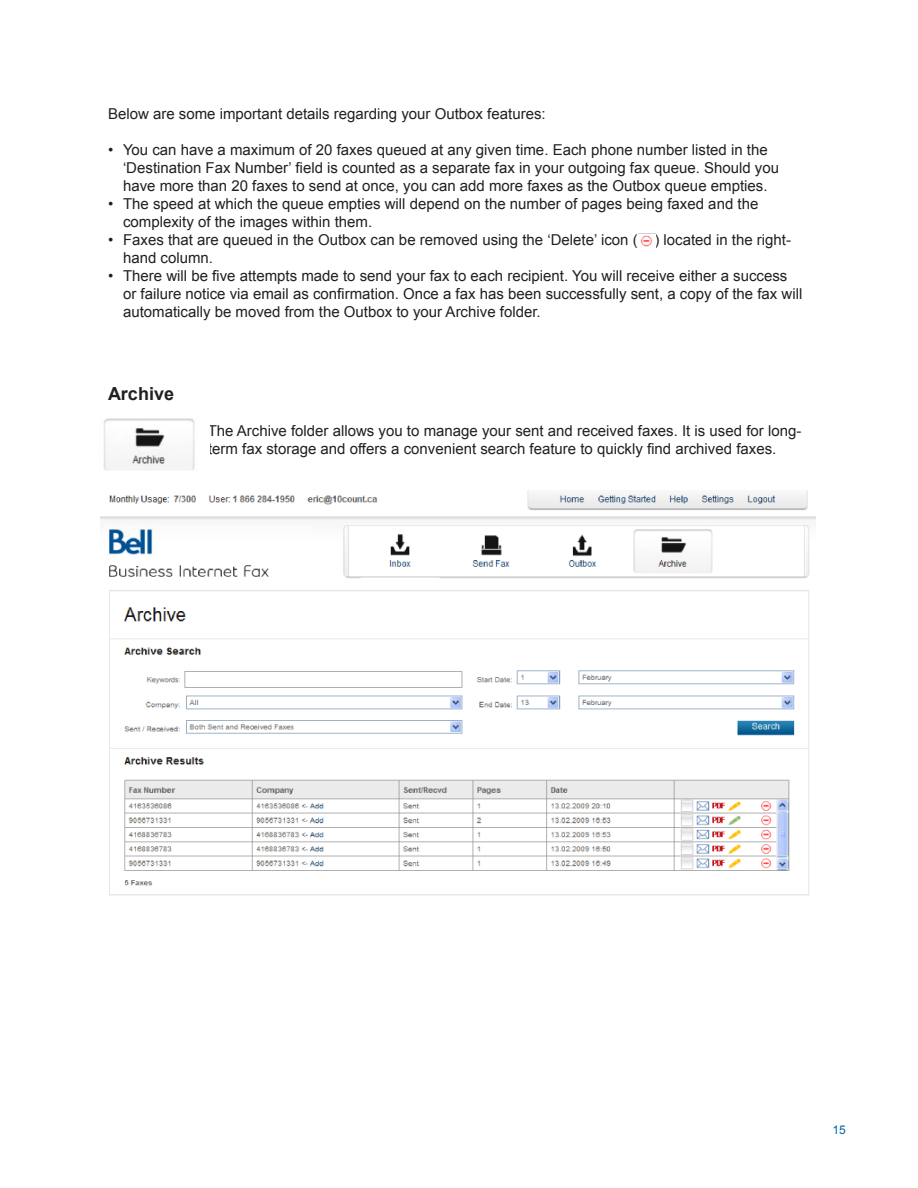
<style>
.page{position:relative;width:918px;height:1188px;background:#fff}
.page>*{position:absolute;margin:0;border:0;box-sizing:border-box;transform-origin:0 0}
.t1{font:700 18px "Arial";color:#231f20}
.t2{font:15px/18px "Arial";color:#231f20}
.t3{font:12px "Arial";color:#0065a4}
</style>
<div class="page">
<img style="left:103px;top:418px;width:92px;height:52px">
<img style="left:101px;top:490px;width:714px;height:406px">
<img style="left:639px;top:233px;width:16px;height:14px">
<p class="t2" style="left:108px;top:105px;width:439px">Below are some important details regarding your Outbox features:</p>
<p class="t2" style="left:123px;top:141px;width:658px;text-indent:-15px">• You can have a maximum of 20 faxes queued at any given time. Each phone number listed in the ‘Destination Fax Number’ field is counted as a separate fax in your outgoing fax queue. Should you have more than 20 faxes to send at once, you can add more faxes as the Outbox queue empties.</p>
<p class="t2" style="left:123px;top:195px;width:637px;text-indent:-15px">• The speed at which the queue empties will depend on the number of pages being faxed and the complexity of the images within them.</p>
<p class="t2" style="left:123px;top:231px;width:670px;text-indent:-15px">• Faxes that are queued in the Outbox can be removed using the ‘Delete’ icon ( ) located in the right&shy;hand column.</p>
<p class="t2" style="left:123px;top:267px;width:681px;text-indent:-15px">• There will be five attempts made to send your fax to each recipient. You will receive either a success or failure notice via email as confirmation. Once a fax has been successfully sent, a copy of the fax will automatically be moved from the Outbox to your Archive folder.</p>
<p class="t1" style="left:108px;top:383px;width:68px">Archive</p>
<p class="t2" style="left:208px;top:421px;width:595px">The Archive folder allows you to manage your sent and received faxes. It is used for long&shy;term fax storage and offers a convenient search feature to quickly find archived faxes.</p>
<p class="t3" style="left:832px;top:1123px;width:15px">15</p>
</div>
